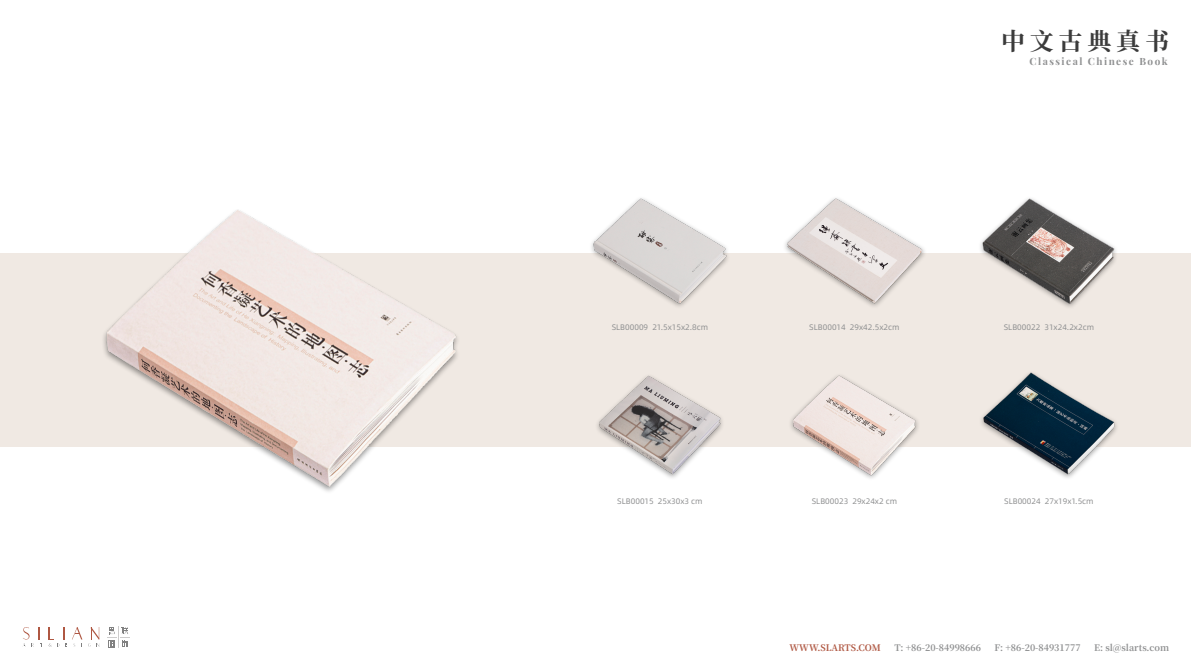
<style>
.page{position:relative;width:1191px;height:670px;background:#fff}
.page>*{position:absolute;margin:0;border:0;box-sizing:border-box;transform-origin:0 0}
.t1{font:700 24px "Source Han Serif SC";letter-spacing:.2em;color:#3b3b3b}
.t2{font:700 10px "Playfair Display";letter-spacing:.15em;color:#8f9091}
.t3{font:700 9px "Source Han Serif SC";color:#8f9091}
.t4{font:700 9px "Source Han Serif SC";letter-spacing:-.005em;color:#af5742}
.t5{font:8px "Alibaba Pu Hui Ti R";color:#8f9091}
</style>
<div class="page">
<div style="left:0;top:254px;width:1191px;height:193px;background:#f0e9e3"></div>
<svg style="left:107px;top:626px;width:23px;height:22px"></svg>
<svg style="left:23px;top:627px;width:19px;height:19px"></svg>
<svg style="left:88px;top:627px;width:12px;height:19px"></svg>
<svg style="left:48px;top:627px;width:34px;height:20px"></svg>
<img style="left:574px;top:198px;width:171px;height:109px">
<img style="left:769px;top:198px;width:170px;height:109px">
<img style="left:597px;top:375px;width:125px;height:103px">
<img style="left:790px;top:375px;width:128px;height:104px">
<img style="left:963px;top:198px;width:171px;height:109px">
<img style="left:981px;top:372px;width:136px;height:106px">
<img style="left:76px;top:210px;width:443px;height:282px">
<h1 class="t1" style="left:1001px;top:27px;width:170px">中文古典真书</h1>
<p class="t2" style="left:1029px;top:55px;width:140px">Classical Chinese Book</p>
<p class="t5" style="left:611px;top:321px;width:98px">SLB00009 21.5x15x2.8cm</p>
<p class="t5" style="left:809px;top:321px;width:92px">SLB00014 29x42.5x2cm</p>
<p class="t5" style="left:1003px;top:321px;width:92px">SLB00022 31x24.2x2cm</p>
<p class="t5" style="left:617px;top:495px;width:87px">SLB00015 25x30x3 cm</p>
<p class="t5" style="left:811px;top:495px;width:87px">SLB00023 29x24x2 cm</p>
<p class="t5" style="left:1004px;top:495px;width:91px">SLB00024 27x19x1.5cm</p>
<p class="t4" style="left:789px;top:642px;width:93px">WWW.SLARTS.COM</p>
<p class="t3" style="left:894px;top:642px;width:88px">T: +86-20-84998666</p>
<p class="t3" style="left:994px;top:642px;width:88px">F: +86-20-84931777</p>
<p class="t3" style="left:1094px;top:642px;width:76px">E: sl@slarts.com</p>
</div>
